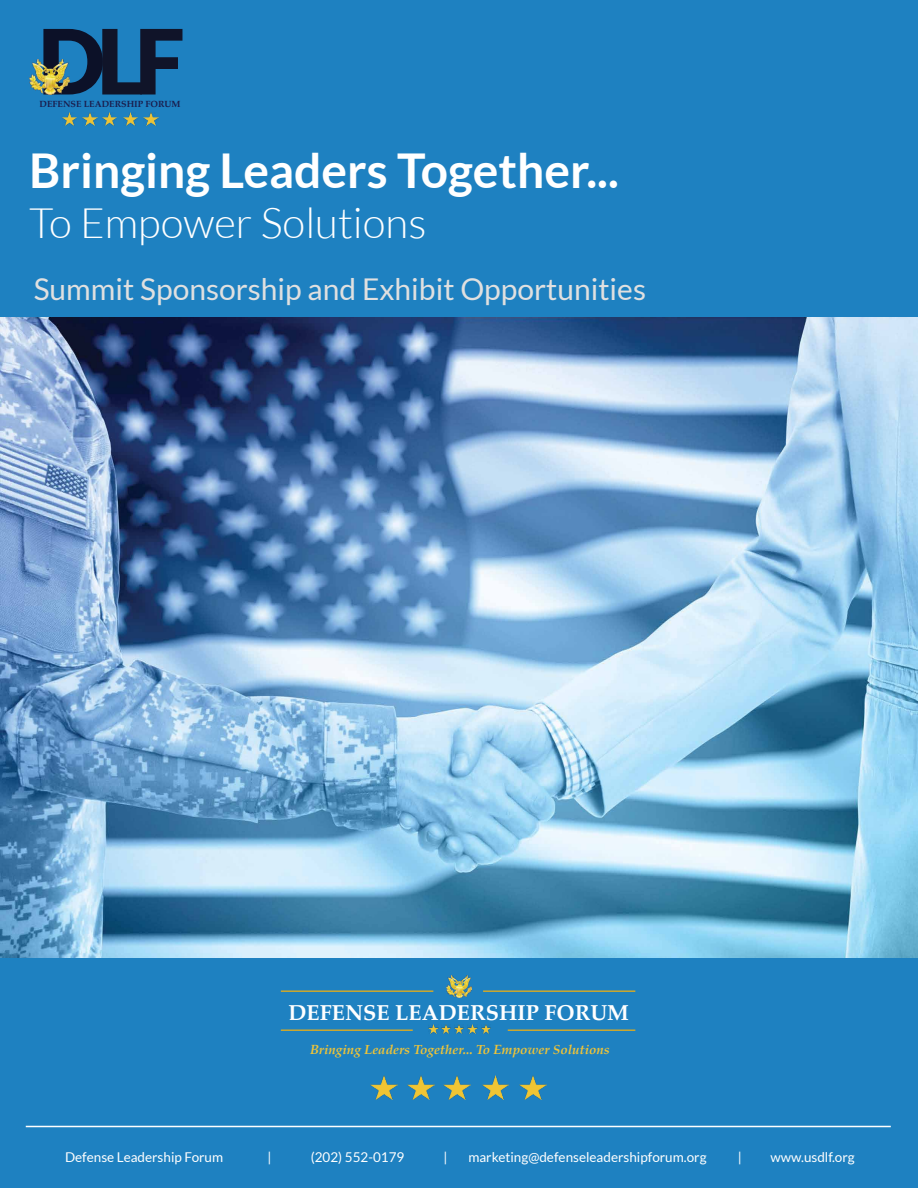
<style>
.page{position:relative;width:918px;height:1188px;background:#fff}
.page>*{position:absolute;margin:0;border:0;box-sizing:border-box;transform-origin:0 0}
.t1{font:900 90px "Lato";color:#101429}
.t2{font:700 48px "Lato";color:#fff}
.t3{font:300 42px "Lato";color:#fff}
.t4{font:30px "Lato";color:#e0e0e0}
.t5{font:700 21.75px "Palatino";color:#fff}
.t6{font:13.5px "Lato";color:#fff}
.t7{font:italic 700 13.35px "Palatino";color:#f0c437}
.t8{font:700 9px "Palatino";color:#1a1d4d}
.s1{color:#0c1128}
</style>
<div class="page">
<div style="left:0;top:0;width:918px;height:317px;background:#1e81c1"></div>
<div style="left:1px;top:951px;width:917px;height:237px;background:#1e81c1"></div>
<hr style="left:281px;top:990px;width:152px;height:2px;background:#cea82c">
<hr style="left:483px;top:990px;width:152px;height:2px;background:#cea82c">
<hr style="left:281px;top:1029px;width:132px;height:2px;background:#cea82c">
<hr style="left:508px;top:1029px;width:127px;height:2px;background:#cea82c">
<img style="left:447px;top:976px;width:25px;height:22px">
<svg style="left:429px;top:1025px;width:62px;height:8px"></svg>
<hr style="left:26px;top:1126px;width:865px;height:1px;background:#fff">
<img style="left:29px;top:59px;width:41px;height:35px">
<img style="left:102px;top:112px;width:15px;height:13px">
<img style="left:123px;top:112px;width:15px;height:13px">
<img style="left:143px;top:112px;width:15px;height:13px">
<img style="left:62px;top:112px;width:15px;height:13px">
<img style="left:82px;top:112px;width:15px;height:13px">
<img style="left:1px;top:317px;width:917px;height:640px">
<img style="left:444px;top:1075px;width:26px;height:25px">
<img style="left:482px;top:1075px;width:27px;height:25px">
<img style="left:519px;top:1075px;width:27px;height:25px">
<img style="left:370px;top:1075px;width:27px;height:25px">
<img style="left:408px;top:1075px;width:26px;height:25px">
<h1 class="t1" style="left:38px;top:9px;width:148px"><span class="s1">D</span>LF</h1>
<p class="t8" style="left:40px;top:97px;width:142px">DEFENSE LEADERSHIP FORUM</p>
<h2 class="t2" style="left:29px;top:143px;width:591px">Bringing Leaders Together...</h2>
<h3 class="t3" style="left:29px;top:200px;width:399px">To Empower Solutions</h3>
<h3 class="t4" style="left:34px;top:272px;width:614px">Summit Sponsorship and Exhibit Opportunities</h3>
<h3 class="t5" style="left:288px;top:994px;width:342px">DEFENSE LEADERSHIP FORUM</h3>
<p class="t7" style="left:310px;top:1038px;width:301px">Bringing Leaders Together... To Empower Solutions</p>
<p class="t6" style="left:65px;top:1150px;width:160px">Defense Leadership Forum</p>
<p class="t6" style="left:268px;top:1150px;width:6px">|</p>
<p class="t6" style="left:311px;top:1150px;width:95px">(202) 552-0179</p>
<p class="t6" style="left:443px;top:1150px;width:6px">|</p>
<p class="t6" style="left:468px;top:1150px;width:240px">marketing@defenseleadershipforum.org</p>
<p class="t6" style="left:738px;top:1150px;width:6px">|</p>
<p class="t6" style="left:771px;top:1150px;width:86px">www.usdlf.org</p>
</div>
